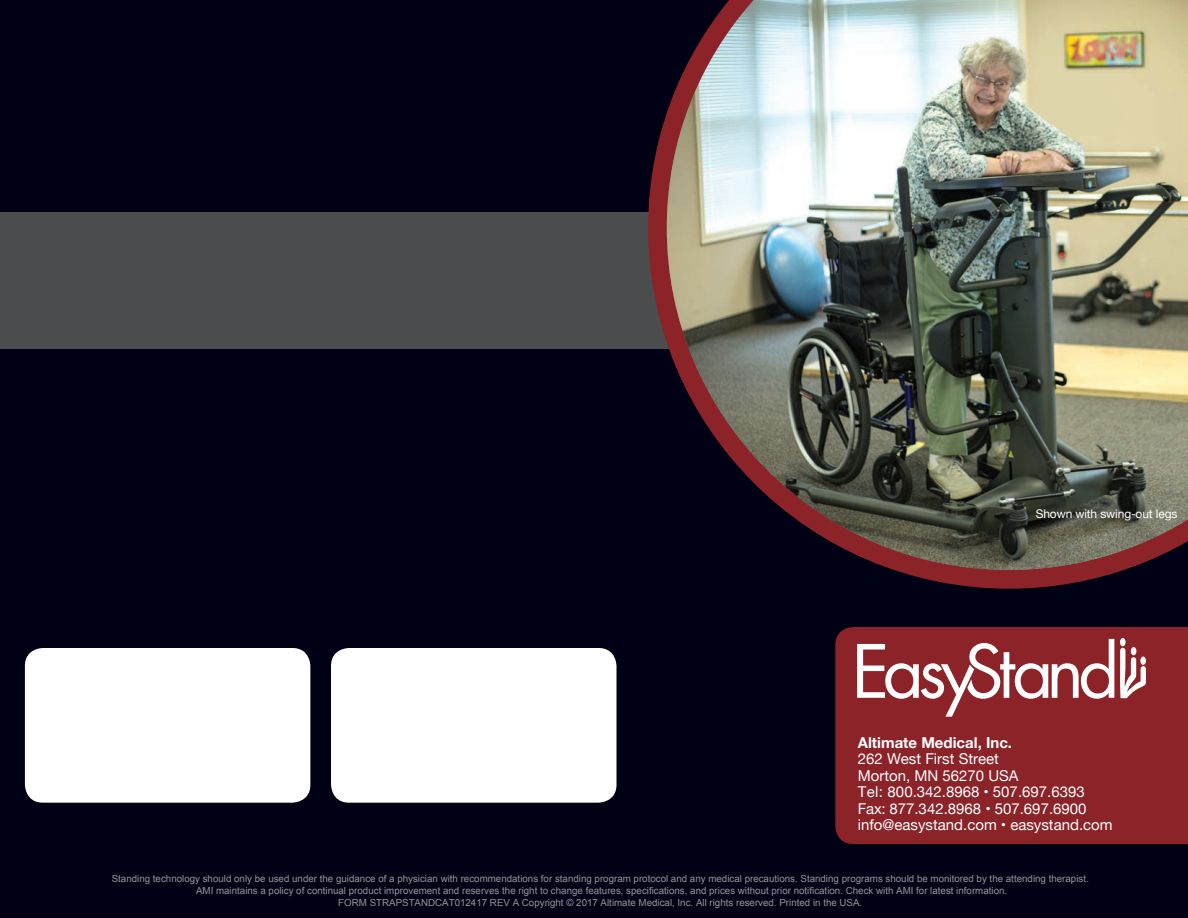
<style>
.page{position:relative;width:1188px;height:918px;background:#010116}
.page>*{position:absolute;margin:0;border:0;box-sizing:border-box;transform-origin:0 0}
.t1{font:15px/16.5px "Helvetica Neue";color:#fff}
.t2{font:700 15px "Helvetica Neue";color:#fff}
.t3{font:12px "Helvetica Neue";letter-spacing:-.01em;color:#fff}
.t4{font:9.75px/12px "Arial";color:#939598;text-align:center}
</style>
<div class="page">
<div style="left:0;top:213px;width:1188px;height:136px;background:#4b4c4d"></div>
<div style="left:835px;top:627px;width:353px;height:217px;background:#8c2329"></div>
<svg style="left:857px;top:639px;width:257px;height:78px;background:#a7575c"></svg>
<div style="left:1120px;top:638px;width:6px;height:8px;background:#fff;border-radius:50%"></div>
<svg style="left:1120px;top:648px;width:26px;height:50px"></svg>
<div style="left:25px;top:648px;width:285px;height:155px;background:#fff;border-radius:18px"></div>
<div style="left:331px;top:648px;width:286px;height:155px;background:#fff;border-radius:18px"></div>
<svg style="left:648px;top:112px;width:476px;height:477px"></svg>
<img style="left:667px;top:0;width:521px;height:570px">
<p class="t3" style="left:1036px;top:505px;width:143px">Shown with swing-out legs</p>
<h1 class="t2" style="left:858px;top:731px;width:156px">Altimate Medical, Inc.</h1>
<h1 class="t1" style="left:858px;top:751px;width:256px">262 West First Street<br>Morton, MN 56270 USA<br>Tel: 800.342.8968 • 507.697.6393<br>Fax: 877.342.8968 • 507.697.6900 info@easystand.com • easystand.com</h1>
<p class="t4" style="left:112px;top:872px;width:979px">Standing technology should only be used under the guidance of a physician with recommendations for standing program protocol and any medical precautions. Standing programs should be monitored by the attending therapist.<br>AMI maintains a policy of continual product improvement and reserves the right to change features, specifications, and prices without prior notification. Check with AMI for latest information.<br>FORM STRAPSTANDCAT012417 REV A Copyright © 2017 Altimate Medical, Inc. All rights reserved. Printed in the USA.</p>
</div>
